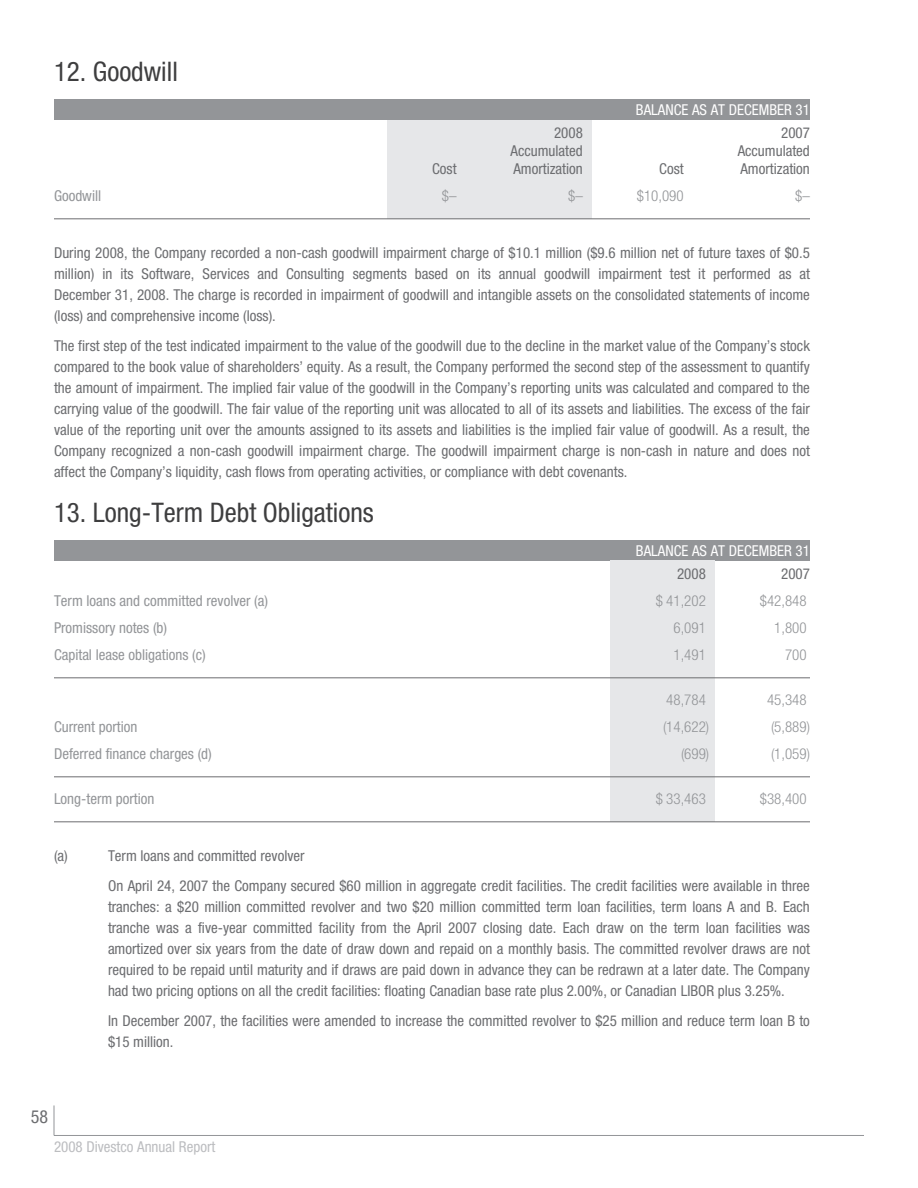
<style>
.page{position:relative;width:918px;height:1188px;background:#fff}
.page>*{position:absolute;margin:0;border:0;box-sizing:border-box;transform-origin:0 0}
.t1{font:condensed 27px "Helvetica Neue";color:#3e3e3f}
.t2{font:condensed 18px "Helvetica Neue";color:#6c6d70}
.t3{font:condensed 15px/21px "Helvetica Neue";color:#6c6d70}
.t4{font:condensed 15px "Helvetica Neue";color:#939598}
.t5{font:300 condensed 15px "Helvetica Neue";color:#939598}
.t6{font:condensed 15px/22.5px "Helvetica Neue";color:#fff}
.t7{font:condensed 15px "Helvetica Neue";color:#bcbdc0}
.s1{color:#6c6d70}
</style>
<div class="page">
<div style="left:54px;top:99px;width:756px;height:21px;background:#939598"></div>
<div style="left:387px;top:120px;width:205px;height:54px;background:#e6e7e9"></div>
<div style="left:387px;top:174px;width:205px;height:45px;background:#e6e7e9"></div>
<hr style="left:54px;top:219px;width:756px;height:1px;background:#6c6d70">
<div style="left:54px;top:540px;width:756px;height:21px;background:#939598"></div>
<div style="left:611px;top:561px;width:104px;height:261px;background:#e6e7e9"></div>
<hr style="left:54px;top:678px;width:756px;height:1px;background:#6c6d70">
<hr style="left:54px;top:777px;width:756px;height:1px;background:#6c6d70">
<hr style="left:54px;top:822px;width:756px;height:1px;background:#6c6d70">
<hr style="left:54px;top:1105px;width:1px;height:30px;background:#939598">
<hr style="left:54px;top:1135px;width:810px;height:1px;background:#939598">
<p class="t1" style="left:54px;top:62px;width:125px">12. Goodwill</p>
<p class="t3" style="left:432px;top:159px;width:26px">Cost</p>
<p class="t6" style="left:636px;top:100px;width:176px">BALANCE AS AT DECEMBER 31</p>
<p class="t3" style="left:554px;top:123px;width:30px">2008</p>
<p class="t3" style="left:781px;top:123px;width:30px">2007</p>
<p class="t3" style="left:511px;top:143px;width:74px;line-height:18px">Accumulated<br>Amortization</p>
<p class="t3" style="left:659px;top:159px;width:26px">Cost</p>
<p class="t3" style="left:738px;top:143px;width:74px;line-height:18px">Accumulated<br>Amortization</p>
<p class="t4" style="left:54px;top:190px;width:49px">Goodwill</p>
<p class="t5" style="left:442px;top:190px;width:16px">$–</p>
<p class="t5" style="left:568px;top:190px;width:16px">$–</p>
<p class="t5" style="left:637px;top:190px;width:48px">$10,090</p>
<p class="t5" style="left:795px;top:190px;width:16px">$–</p>
<p class="t3" style="left:54px;top:243px;width:757px;text-align:justify">During 2008, the Company recorded a non-cash goodwill impairment charge of $10.1 million ($9.6 million net of future taxes of $0.5 million) in its Software, Services and Consulting segments based on its annual goodwill impairment test it performed as at December 31, 2008. The charge is recorded in impairment of goodwill and intangible assets on the consolidated statements of income (loss) and comprehensive income (loss).</p>
<p class="t3" style="left:54px;top:336px;width:758px;text-align:justify">The first step of the test indicated impairment to the value of the goodwill due to the decline in the market value of the Company’s stock compared to the book value of shareholders’ equity. As a result, the Company performed the second step of the assessment to quantify the amount of impairment. The implied fair value of the goodwill in the Company’s reporting units was calculated and compared to the carrying value of the goodwill. The fair value of the reporting unit was allocated to all of its assets and liabilities. The excess of the fair value of the reporting unit over the amounts assigned to its assets and liabilities is the implied fair value of goodwill. As a result, the Company recognized a non-cash goodwill impairment charge. The goodwill impairment charge is non-cash in nature and does not affect the Company’s liquidity, cash flows from operating activities, or compliance with debt covenants.</p>
<p class="t1" style="left:54px;top:503px;width:321px">13. Long-Term Debt Obligations</p>
<p class="t6" style="left:677px;top:541px;width:134px;text-indent:-41px">BALANCE AS AT DECEMBER 31<br><span class="s1">2008</span></p>
<p class="t3" style="left:781px;top:564px;width:30px">2007</p>
<p class="t4" style="left:54px;top:595px;width:216px">Term loans and committed revolver (a)</p>
<p class="t5" style="left:656px;top:595px;width:52px">$ 41,202</p>
<p class="t5" style="left:760px;top:595px;width:48px">$42,848</p>
<p class="t4" style="left:54px;top:622px;width:115px">Promissory notes (b)</p>
<p class="t5" style="left:674px;top:622px;width:34px">6,091</p>
<p class="t5" style="left:774px;top:622px;width:34px">1,800</p>
<p class="t4" style="left:54px;top:649px;width:153px">Capital lease obligations (c)</p>
<p class="t5" style="left:674px;top:649px;width:34px">1,491</p>
<p class="t5" style="left:785px;top:649px;width:23px">700</p>
<p class="t5" style="left:666px;top:694px;width:41px">48,784</p>
<p class="t5" style="left:767px;top:694px;width:41px">45,348</p>
<p class="t4" style="left:54px;top:721px;width:85px">Current portion</p>
<p class="t5" style="left:663px;top:721px;width:48px">(14,622)</p>
<p class="t5" style="left:771px;top:721px;width:41px">(5,889)</p>
<p class="t4" style="left:54px;top:748px;width:159px">Deferred finance charges (d)</p>
<p class="t5" style="left:681px;top:748px;width:30px">(699)</p>
<p class="t5" style="left:771px;top:748px;width:41px">(1,059)</p>
<p class="t4" style="left:54px;top:793px;width:102px">Long-term portion</p>
<p class="t5" style="left:656px;top:793px;width:52px">$ 33,463</p>
<p class="t5" style="left:760px;top:793px;width:48px">$38,400</p>
<p class="t3" style="left:54px;top:846px;width:15px">(a)</p>
<p class="t3" style="left:108px;top:842px;width:703px;line-height:30px">Term loans and committed revolver<br>On April 24, 2007 the Company secured $60 million in aggregate credit facilities. The credit facilities were available in three</p>
<p class="t3" style="left:108px;top:897px;width:703px;text-align:justify">tranches: a $20 million committed revolver and two $20 million committed term loan facilities, term loans A and B. Each tranche was a five-year committed facility from the April 2007 closing date. Each draw on the term loan facilities was amortized over six years from the date of draw down and repaid on a monthly basis. The committed revolver draws are not required to be repaid until maturity and if draws are paid down in advance they can be redrawn at a later date. The Company had two pricing options on all the credit facilities: floating Canadian base rate plus 2.00%, or Canadian LIBOR plus 3.25%.</p>
<p class="t3" style="left:108px;top:1011px;width:703px">In December 2007, the facilities were amended to increase the committed revolver to $25 million and reduce term loan B to $15 million.</p>
<p class="t2" style="left:31px;top:1111px;width:19px">58</p>
<p class="t7" style="left:54px;top:1141px;width:163px">2008 Divestco Annual Report</p>
</div>
